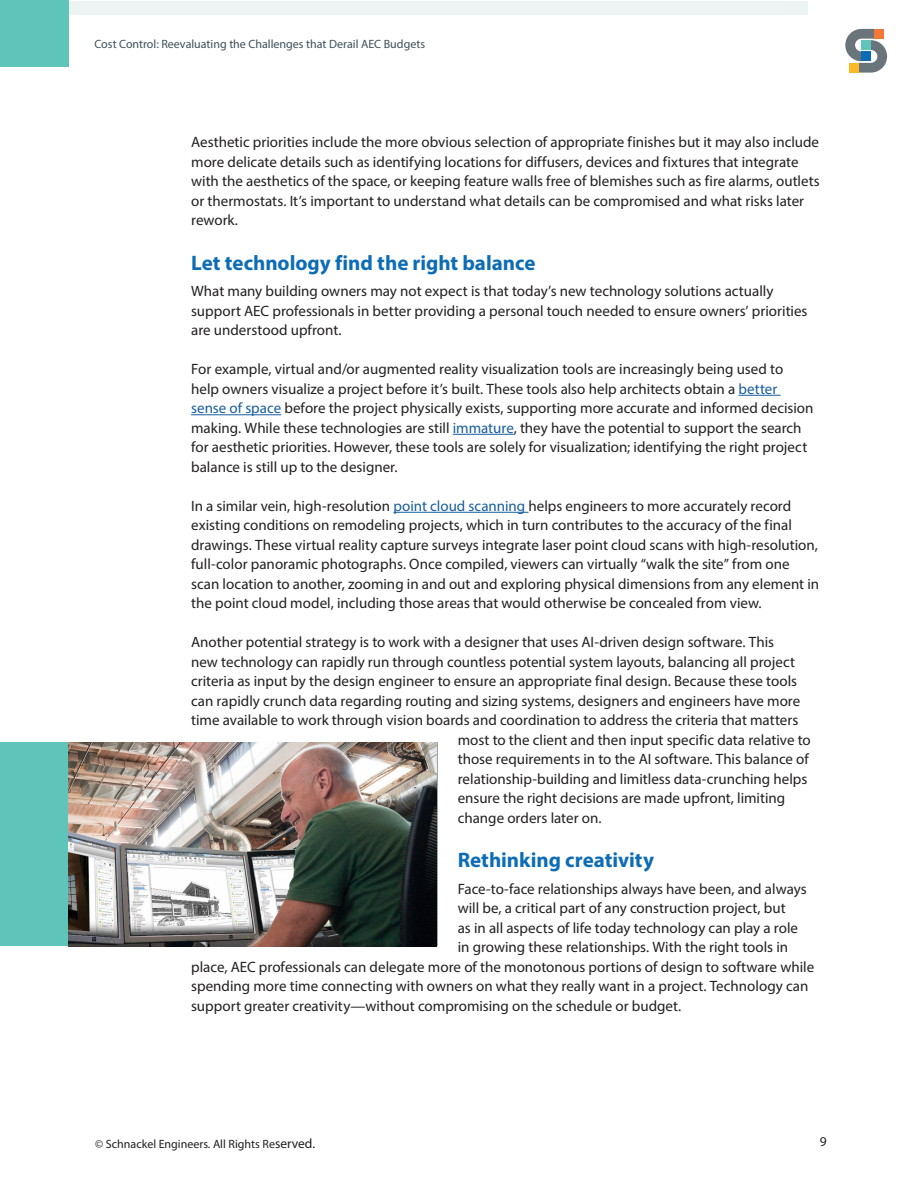
<style>
.page{position:relative;width:918px;height:1188px;background:#fff}
.page>*{position:absolute;margin:0;border:0;box-sizing:border-box;transform-origin:0 0}
.t1{font:700 21px "Myriad Pro";letter-spacing:-.005em;color:#0d6cb6}
.t2{font:15px/19.5px "Myriad Pro";color:#231f20}
.t3{font:13.5px "Myriad Pro";color:#231f20}
.t4{font:12px "Myriad Pro";color:#3d4f59}
.t5{font:12px "Myriad Pro";color:#231f20}
.s1{color:#175d9e}
.s2{font-size:13.5px}
</style>
<div class="page">
<div style="left:68px;top:2px;width:740px;height:13px;background:#edf4f4"></div>
<svg style="left:845px;top:29px;width:42px;height:44px"></svg>
<div style="left:849px;top:63px;width:9px;height:10px;background:#fcb825"></div>
<div style="left:861px;top:52px;width:10px;height:9px;background:#0d6cb6"></div>
<div style="left:861px;top:40px;width:10px;height:10px;background:#5fc4b9"></div>
<div style="left:874px;top:29px;width:10px;height:10px;background:#f37736"></div>
<div style="left:0;top:0;width:68px;height:67px;background:#5fc4b9"></div>
<hr style="left:739px;top:395px;width:42px;height:1px;background:#175d9e">
<hr style="left:191px;top:414px;width:90px;height:1px;background:#175d9e">
<hr style="left:453px;top:434px;width:61px;height:1px;background:#175d9e">
<hr style="left:393px;top:512px;width:136px;height:1px;background:#175d9e">
<div style="left:0;top:743px;width:68px;height:203px;background:#5fc4b9"></div>
<img style="left:68px;top:743px;width:369px;height:203px">
<p class="t4" style="left:94px;top:37px;width:332px">Cost Control: Reevaluating the Challenges that Derail AEC Budgets</p>
<p class="t2" style="left:191px;top:132px;width:630px">Aesthetic priorities include the more obvious selection of appropriate finishes but it may also include more delicate details such as identifying locations for diffusers, devices and fixtures that integrate with the aesthetics of the space, or keeping feature walls free of blemishes such as fire alarms, outlets or thermostats. It’s important to understand what details can be compromised and what risks later rework.</p>
<p class="t1" style="left:191px;top:249px;width:346px">Let technology find the right balance</p>
<p class="t2" style="left:191px;top:281px;width:618px">What many building owners may not expect is that today’s new technology solutions actually support AEC professionals in better providing a personal touch needed to ensure owners’ priorities are understood upfront.</p>
<p class="t2" style="left:191px;top:359px;width:624px">For example, virtual and/or augmented reality visualization tools are increasingly being used to help owners visualize a project before it’s built. These tools also help architects obtain a <span class="s1">better sense of space</span> before the project physically exists, supporting more accurate and informed decision making. While these technologies are still <span class="s1">immature</span>, they have the potential to support the search for aesthetic priorities. However, these tools are solely for visualization; identifying the right project balance is still up to the designer.</p>
<p class="t2" style="left:191px;top:496px;width:630px">In a similar vein, high-resolution <span class="s1">point cloud scanning</span> helps engineers to more accurately record existing conditions on remodeling projects, which in turn contributes to the accuracy of the final drawings. These virtual reality capture surveys integrate laser point cloud scans with high-resolution, full-color panoramic photographs. Once compiled, viewers can virtually “walk the site” from one scan location to another, zooming in and out and exploring physical dimensions from any element in the point cloud model, including those areas that would otherwise be concealed from view.</p>
<p class="t2" style="left:191px;top:632px;width:584px">Another potential strategy is to work with a designer that uses AI-driven design software. This</p>
<p class="t2" style="left:191px;top:652px;width:605px">new technology can rapidly run through countless potential system layouts, balancing all project</p>
<p class="t2" style="left:191px;top:671px;width:607px">criteria as input by the design engineer to ensure an appropriate final design. Because these tools</p>
<p class="t2" style="left:191px;top:691px;width:611px">can rapidly crunch data regarding routing and sizing systems, designers and engineers have more</p>
<p class="t2" style="left:191px;top:710px;width:609px">time available to work through vision boards and coordination to address the criteria that matters</p>
<p class="t2" style="left:458px;top:730px;width:354px">most to the client and then input specific data relative to</p>
<p class="t2" style="left:458px;top:749px;width:353px">those requirements in to the AI software. This balance of</p>
<p class="t2" style="left:458px;top:769px;width:351px">relationship-building and limitless data-crunching helps</p>
<p class="t2" style="left:458px;top:788px;width:329px">ensure the right decisions are made upfront, limiting</p>
<p class="t2" style="left:458px;top:808px;width:145px">change orders later on.</p>
<p class="t1" style="left:458px;top:847px;width:198px">Rethinking creativity</p>
<p class="t2" style="left:458px;top:879px;width:350px">Face-to-face relationships always have been, and always</p>
<p class="t2" style="left:458px;top:898px;width:329px">will be, a critical part of any construction project, but</p>
<p class="t2" style="left:458px;top:918px;width:342px">as in all aspects of life today technology can play a role</p>
<p class="t2" style="left:458px;top:937px;width:332px">in growing these relationships. With the right tools in</p>
<p class="t2" style="left:191px;top:957px;width:625px">place, AEC professionals can delegate more of the monotonous portions of design to software while</p>
<p class="t2" style="left:191px;top:976px;width:619px">spending more time connecting with owners on what they really want in a project. Technology can</p>
<p class="t2" style="left:191px;top:996px;width:492px">support greater creativity—without compromising on the schedule or budget.</p>
<p class="t5" style="left:95px;top:1136px;width:222px">© Schnackel Engineers. All Rights Re<span class="s2">served.</span></p>
<p class="t3" style="left:820px;top:1133px;width:8px">9</p>
</div>
